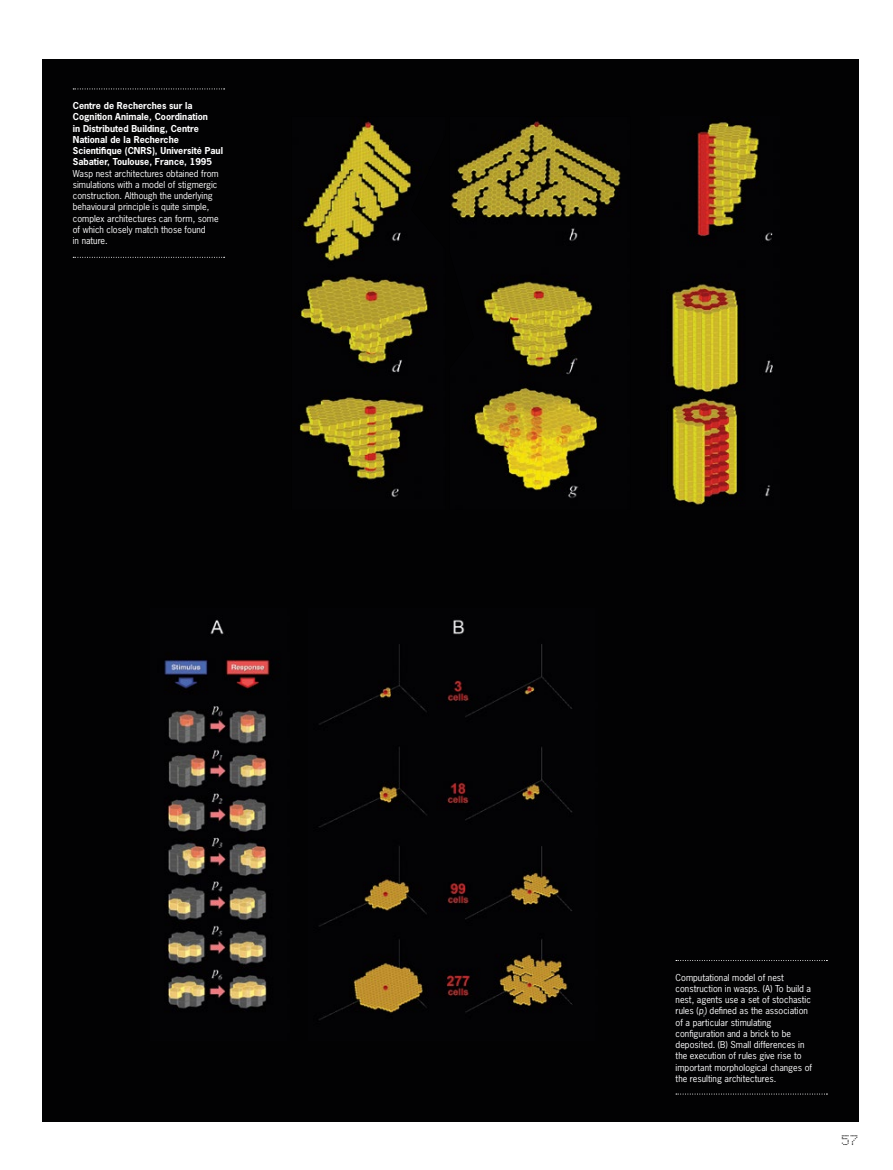
<style>
.page{position:relative;width:893px;height:1170px;background:#fff}
.page>*{position:absolute;margin:0;border:0;box-sizing:border-box;transform-origin:0 0}
.t1{font:12px "AF Cashier 1";color:#000}
.t2{font:9px/11.2px "News Gothic Std";color:#fff}
.t3{font:700 9px/11.2px "News Gothic Std";color:#fff}
.s1{font-style:italic}
</style>
<div class="page">
<div style="left:43px;top:60px;width:816px;height:1062px;background:#020203"></div>
<img style="left:450px;top:121px;width:171px;height:377px">
<img style="left:672px;top:116px;width:101px;height:389px">
<img style="left:299px;top:121px;width:129px;height:376px">
<svg style="left:73px;top:89px;width:152px;height:1px"></svg>
<svg style="left:676px;top:960px;width:151px;height:1px"></svg>
<svg style="left:73px;top:257px;width:152px;height:1px"></svg>
<svg style="left:676px;top:1093px;width:151px;height:1px"></svg>
<img style="left:319px;top:619px;width:254px;height:401px">
<img style="left:164px;top:619px;width:106px;height:390px">
<p class="t3" style="left:73px;top:100px;width:152px">Centre de Recherches sur la<br>Cognition Animale, Coordination<br>in Distributed Building, Centre<br>National de la Recherche<br>Scientifique (CNRS), Université Paul<br>Sabatier, Toulouse, France, 1995</p>
<p class="t2" style="left:73px;top:167px;width:147px">Wasp nest architectures obtained from simulations with a model of stigmergic construction. Although the underlying behavioural principle is quite simple, complex architectures can form, some of which closely match those found<br>in nature.</p>
<p class="t2" style="left:676px;top:971px;width:138px">Computational model of nest construction in wasps. (A) To build a nest, agents use a set of stochastic rules (<span class="s1">p</span><sub>i</sub>) defined as the association of a particular stimulating configuration and a brick to be deposited. (B) Small differences in the execution of rules give rise to important morphological changes of the resulting architectures.</p>
<h1 class="t1" style="left:842px;top:1133px;width:19px">57</h1>
</div>
